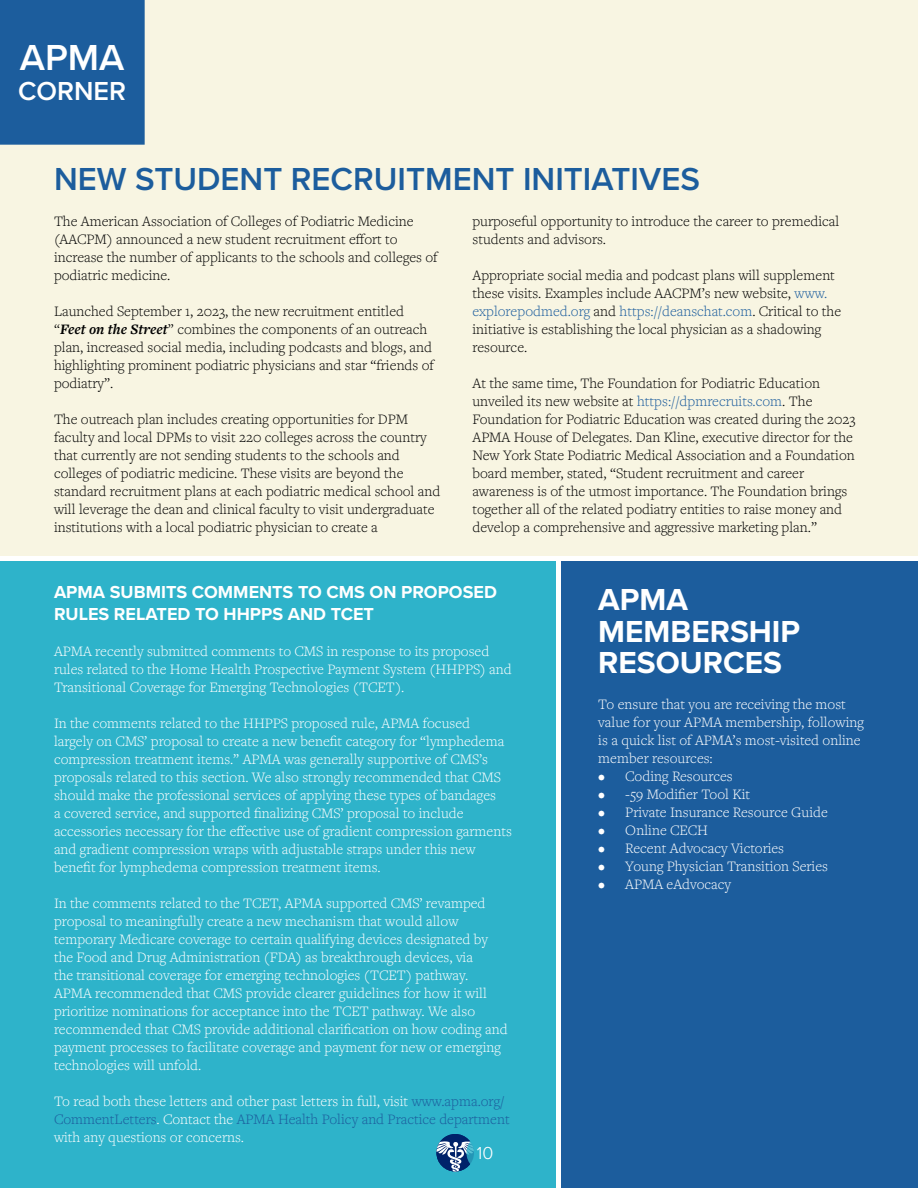
<style>
.page{position:relative;width:918px;height:1188px;background:#fff}
.page>*{position:absolute;margin:0;border:0;box-sizing:border-box;transform-origin:0 0}
.t1{font:600 37.5px "Proxima Nova";color:#fff}
.t2{font:600 33px "Proxima Nova";color:#1c5d9d}
.t3{font:700 31.5px/31.5px "Proxima Nova";color:#fff}
.t4{font:600 27px "Proxima Nova";color:#fff}
.t5{font:700 18px/21.6px "Proxima Nova";color:#fff}
.t6{font:300 18px "Proxima Nova";color:#fff}
.t7{font:300 15px/18px "Freight Text Pro";color:#fff}
.t8{font:300 15px/18px "Freight Text Pro";color:#000}
.s1{font-weight:700;font-style:italic}
.s2{color:#1c5d9d}
</style>
<div class="page">
<div style="left:0;top:562px;width:555px;height:626px;background:#2eb3ca"></div>
<div style="left:562px;top:562px;width:356px;height:626px;background:#1c5d9d"></div>
<div style="left:0;top:0;width:918px;height:555px;background:#f8f5e2"></div>
<div style="left:1px;top:1px;width:143px;height:143px;background:#1c5d9d"></div>
<div style="left:0;top:0;width:145px;height:145px;border:2px solid #1c5d9d"></div>
<div style="left:436px;top:1134px;width:38px;height:38px;background:#00226a;border-radius:50%"></div>
<svg style="left:436px;top:1140px;width:34px;height:32px"></svg>
<div style="left:466px;top:1134px;width:38px;height:38px;background:#2eb3ca;border-radius:50%"></div>
<h1 class="t1" style="left:20px;top:30px;width:106px">APMA</h1>
<h3 class="t4" style="left:18px;top:71px;width:109px">CORNER</h3>
<h2 class="t2" style="left:54px;top:154px;width:648px">NEW STUDENT RECRUITMENT INITIATIVES</h2>
<p class="t8" style="left:54px;top:211px;width:385px">The American Association of Colleges of Podiatric Medicine (AACPM) announced a new student recruitment effort to increase the number of applicants to the schools and colleges of podiatric medicine.</p>
<p class="t8" style="left:54px;top:301px;width:382px">Launched September 1, 2023, the new recruitment entitled “<span class="s1">Feet on the Street</span>” combines the components of an outreach plan, increased social media, including podcasts and blogs, and highlighting prominent podiatric physicians and star “friends of podiatry”.</p>
<p class="t8" style="left:54px;top:409px;width:388px">The outreach plan includes creating opportunities for DPM faculty and local DPMs to visit 220 colleges across the country that currently are not sending students to the schools and colleges of podiatric medicine. These visits are beyond the standard recruitment plans at each podiatric medical school and will leverage the dean and clinical faculty to visit undergraduate institutions with a local podiatric physician to create a</p>
<p class="t8" style="left:472px;top:211px;width:368px">purposeful opportunity to introduce the career to premedical students and advisors.</p>
<p class="t8" style="left:472px;top:265px;width:370px">Appropriate social media and podcast plans will supplement these visits. Examples include AACPM’s new website, <span class="s2">www. explorepodmed.org</span> and <span class="s2">https://deanschat.com</span>. Critical to the initiative is establishing the local physician as a shadowing resource.</p>
<p class="t8" style="left:472px;top:373px;width:385px">At the same time, The Foundation for Podiatric Education unveiled its new website at <span class="s2">https://dpmrecruits.com</span>. The Foundation for Podiatric Education was created during the 2023<br>APMA House of Delegates. Dan Kline, executive director for the New York State Podiatric Medical Association and a Foundation board member, stated, “Student recruitment and career awareness is of the utmost importance. The Foundation brings together all of the related podiatry entities to raise money and develop a comprehensive and aggressive marketing plan.”</p>
<p class="t5" style="left:54px;top:581px;width:444px">APMA SUBMITS COMMENTS TO CMS ON PROPOSED<br>RULES RELATED TO HHPPS AND TCET</p>
<p class="t7" style="left:54px;top:641px;width:459px">APMA recently submitted comments to CMS in response to its proposed rules related to the Home Health Prospective Payment System (HHPPS) and<br>Transitional Coverage for Emerging Technologies (TCET).</p>
<p class="t7" style="left:54px;top:713px;width:459px">In the comments related to the HHPPS proposed rule, APMA focused largely on CMS’ proposal to create a new benefit category for “lymphedema compression treatment items.” APMA was generally supportive of CMS’s proposals related to this section. We also strongly recommended that CMS should make the professional services of applying these types of bandages<br>a covered service, and supported finalizing CMS’ proposal to include accessories necessary for the effective use of gradient compression garments and gradient compression wraps with adjustable straps under this new benefit for lymphedema compression treatment items.</p>
<p class="t7" style="left:54px;top:893px;width:455px">In the comments related to the TCET, APMA supported CMS’ revamped proposal to meaningfully create a new mechanism that would allow temporary Medicare coverage to certain qualifying devices designated by the Food and Drug Administration (FDA) as breakthrough devices, via<br>the transitional coverage for emerging technologies (TCET) pathway.<br>APMA recommended that CMS provide clearer guidelines for how it will prioritize nominations for acceptance into the TCET pathway. We also recommended that CMS provide additional clarification on how coding and payment processes to facilitate coverage and payment for new or emerging technologies will unfold.</p>
<p class="t7" style="left:54px;top:1091px;width:457px">To read both these letters and other past letters in full, visit <span class="s2">www.apma.org/<br>CommentLetters</span>. Contact the <span class="s2">APMA Health Policy and Practice department </span>with any questions or concerns.</p>
<p class="t6" style="left:477px;top:1140px;width:18px">10</p>
<h3 class="t3" style="left:598px;top:583px;width:203px">APMA<br>MEMBERSHIP<br>RESOURCES</h3>
<p class="t7" style="left:598px;top:695px;width:267px">To ensure that you are receiving the most value for your APMA membership, following is a quick list of APMA’s most-visited online member resources:</p>
<p class="t7" style="left:598px;top:767px;width:136px">• Coding Resources</p>
<p class="t7" style="left:598px;top:785px;width:153px">• -59 Modifier Tool Kit</p>
<p class="t7" style="left:598px;top:803px;width:231px">• Private Insurance Resource Guide</p>
<p class="t7" style="left:598px;top:821px;width:111px">• Online CECH</p>
<p class="t7" style="left:598px;top:839px;width:187px">• Recent Advocacy Victories</p>
<p class="t7" style="left:598px;top:857px;width:231px">• Young Physician Transition Series</p>
<p class="t7" style="left:598px;top:875px;width:134px">• APMA eAdvocacy</p>
</div>
